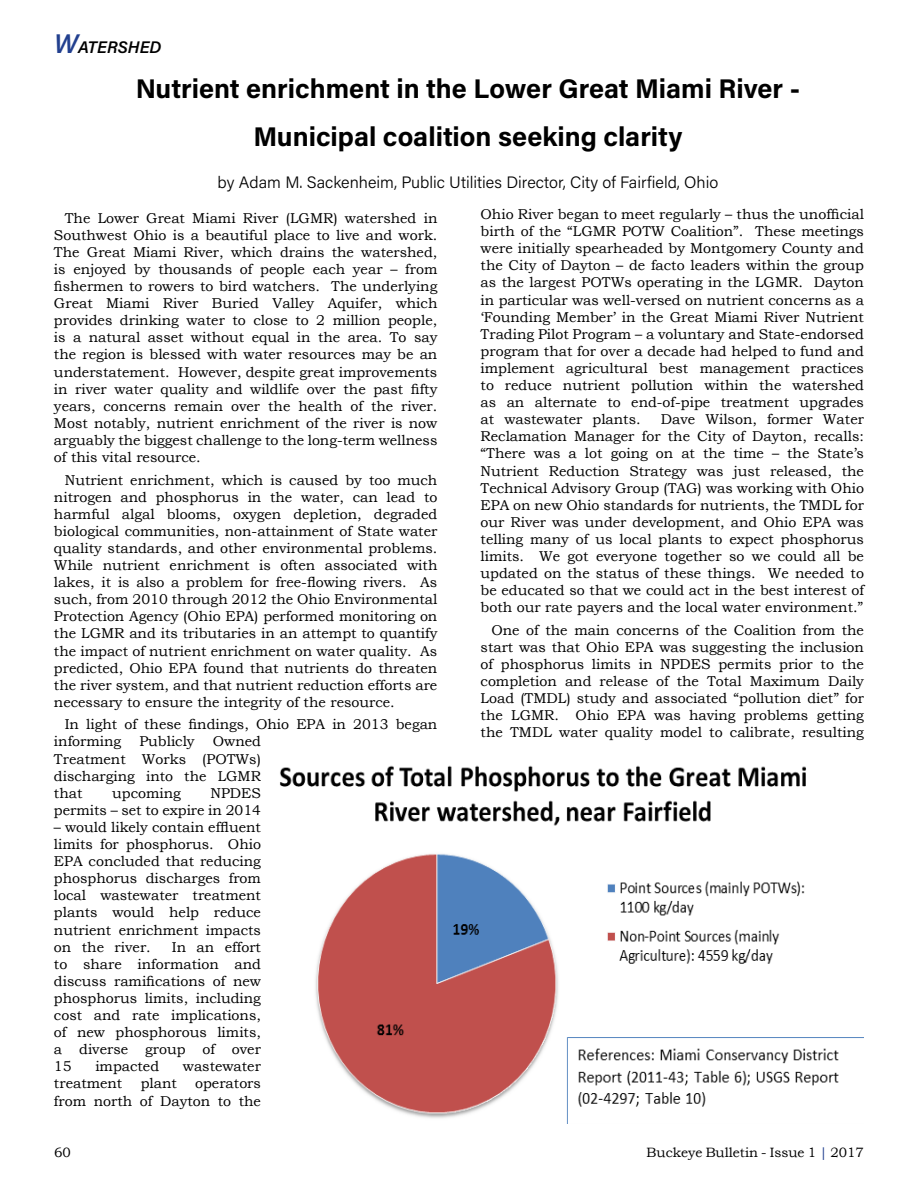
<style>
.page{position:relative;width:918px;height:1188px;background:#fff}
.page>*{position:absolute;margin:0;border:0;box-sizing:border-box;transform-origin:0 0}
.t1{font:700 27px/47.4px "Acumin Pro";color:#000;text-align:center}
.t2{font:italic 600 16.8px "Acumin Pro";letter-spacing:.005em;color:#000}
.t3{font:300 16.5px "Acumin Pro";color:#000}
.t4{font:14.25px/17.1px "Bookman Old Style";color:#000;text-align:justify}
.t5{font:13.5px "Bookman Old Style";color:#000}
.s1{font-size:27px;color:#22408f}
.s2{color:#22408f}
</style>
<div class="page">
<img style="left:280px;top:765px;width:584px;height:358px">
<p class="t2" style="left:54px;top:35px;width:109px"><span class="s1">W</span>ATERSHED</p>
<h1 class="t1" style="left:136px;top:64px;width:666px">Nutrient enrichment in the Lower Great Miami River -<br>Municipal coalition seeking clarity</h1>
<p class="t3" style="left:218px;top:171px;width:502px">by Adam M. Sackenheim, Public Utilities Director, City of Fairfield, Ohio</p>
<p class="t4" style="left:481px;top:206px;width:385px">Ohio River began to meet regularly – thus the unofficial birth of the “LGMR POTW Coalition”. These meetings were initially spearheaded by Montgomery County and the City of Dayton – de facto leaders within the group as the largest POTWs operating in the LGMR. Dayton in particular was well-versed on nutrient concerns as a ‘Founding Member’ in the Great Miami River Nutrient Trading Pilot Program – a voluntary and State-endorsed program that for over a decade had helped to fund and implement agricultural best management practices to reduce nutrient pollution within the watershed as an alternate to end-of-pipe treatment upgrades at wastewater plants.</p>
<p class="t4" style="left:54px;top:209px;width:385px;text-indent:11px">The Lower Great Miami River (LGMR) watershed in Southwest Ohio is a beautiful place to live and work.<br>The Great Miami River, which drains the watershed, is enjoyed by thousands of people each year – from fishermen to rowers to bird watchers. The underlying Great Miami River Buried Valley Aquifer, which provides drinking water to close to 2 million people, is a natural asset without equal in the area. To say the region is blessed with water resources may be an understatement. However, despite great improvements in river water quality and wildlife over the past fifty years, concerns remain over the health of the river.<br>Most notably, nutrient enrichment of the river is now arguably the biggest challenge to the long-term wellness of this vital resource.</p>
<p class="t4" style="left:54px;top:471px;width:385px;text-indent:11px">Nutrient enrichment, which is caused by too much nitrogen and phosphorus in the water, can lead to harmful algal blooms, oxygen depletion, degraded biological communities, non-attainment of State water quality standards, and other environmental problems.<br>While nutrient enrichment is often associated with lakes, it is also a problem for free-flowing rivers. As such, from 2010 through 2012 the Ohio Environmental Protection Agency (Ohio EPA) performed monitoring on the LGMR and its tributaries in an attempt to quantify the impact of nutrient enrichment on water quality. As predicted, Ohio EPA found that nutrients do threaten the river system, and that nutrient reduction efforts are necessary to ensure the integrity of the resource.</p>
<p class="t4" style="left:54px;top:716px;width:385px;text-indent:11px">In light of these findings, Ohio EPA in 2013 began informing</p>
<p class="t4" style="left:481px;top:411px;width:385px;text-indent:180px">Dave Wilson, former Water Reclamation Manager for the City of Dayton, recalls: “There was a lot going on at the time – the State’s Nutrient Reduction Strategy was just released, the Technical Advisory Group (TAG) was working with Ohio EPA on new Ohio standards for nutrients, the TMDL for our River was under development, and Ohio EPA was telling many of us local plants to expect phosphorus limits. We got everyone together so we could all be updated on the status of these things. We needed to be educated so that we could act in the best interest of both our rate payers and the local water environment.”</p>
<p class="t4" style="left:481px;top:621px;width:385px;text-indent:11px">One of the main concerns of the Coalition from the start was that Ohio EPA was suggesting the inclusion of phosphorus limits in NPDES permits prior to the completion and release of the Total Maximum Daily Load (TMDL) study and associated “pollution diet” for the LGMR. Ohio EPA was having problems getting the TMDL water quality model to calibrate, resulting</p>
<p class="t4" style="left:54px;top:733px;width:209px;text-indent:159px">Owned Treatment Works (POTWs) discharging into the LGMR that</p>
<p class="t4" style="left:139px;top:733px;width:57px">Publicly</p>
<p class="t4" style="left:112px;top:784px;width:70px">upcoming</p>
<p class="t4" style="left:54px;top:784px;width:209px;text-align:right">NPDES<br>permits – set to expire in 2014</p>
<p class="t4" style="left:54px;top:819px;width:209px">– would likely contain effluent limits for phosphorus. Ohio EPA concluded that reducing phosphorus discharges from local wastewater treatment plants would help reduce nutrient enrichment impacts on the river.</p>
<p class="t4" style="left:54px;top:938px;width:209px;text-indent:118px">In an effort to share information and discuss ramifications of new phosphorus limits, including cost and rate implications, of new phosphorous limits, a diverse group of over 15</p>
<p class="t4" style="left:95px;top:1058px;width:65px">impacted</p>
<p class="t4" style="left:183px;top:1058px;width:80px">wastewater</p>
<p class="t4" style="left:54px;top:1075px;width:70px">treatment</p>
<p class="t4" style="left:141px;top:1075px;width:38px">plant</p>
<p class="t4" style="left:54px;top:1075px;width:208px;text-align:right">operators<br>from north of Dayton to the</p>
<p class="t5" style="left:54px;top:1143px;width:18px">60</p>
<p class="t5" style="left:647px;top:1143px;width:219px">Buckeye Bulletin - Issue 1 <span class="s2">|</span> 2017</p>
</div>
